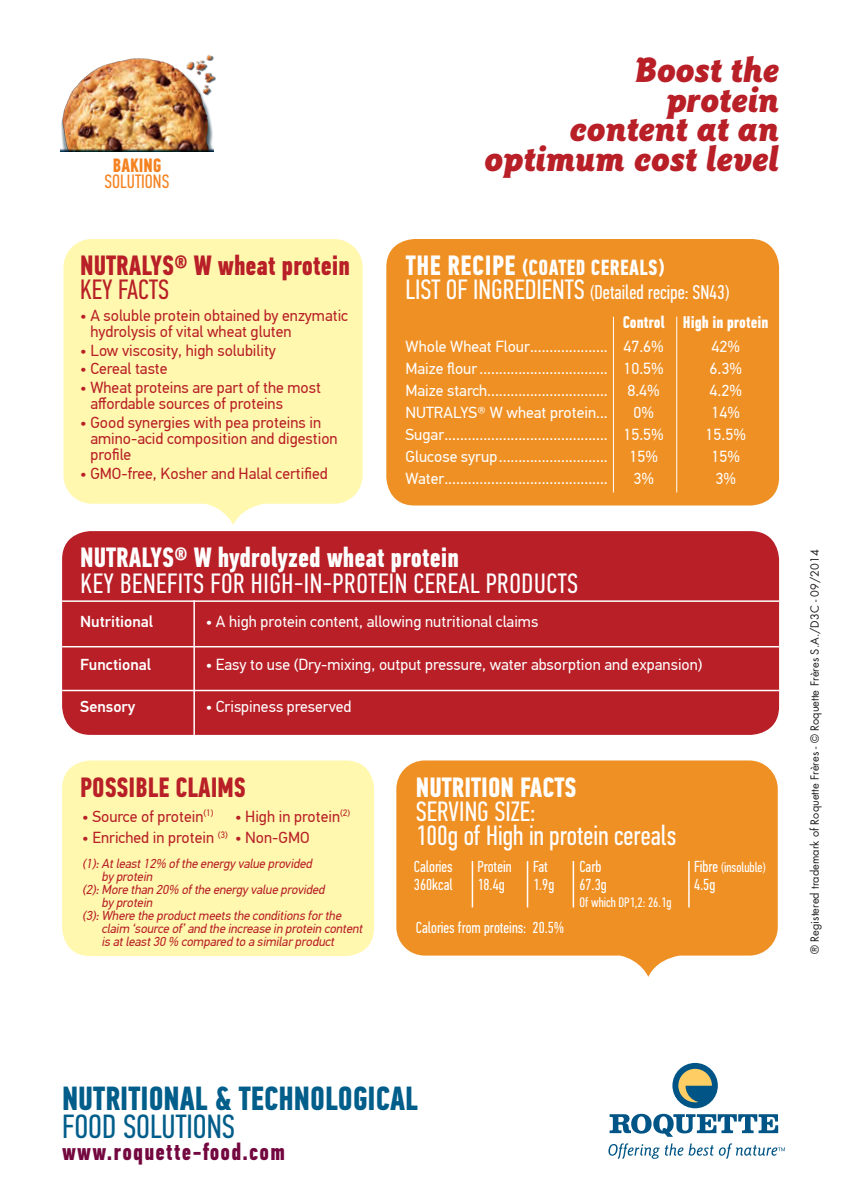
<style>
.page{position:relative;width:841px;height:1195px;background:#fff}
.page>*{position:absolute;margin:0;border:0;box-sizing:border-box;transform-origin:0 0}
.t1{font:italic 900 36.6px/29.6px "Goudy Sans";color:#b81f27;text-align:right}
.t2{font:700 33.6px "PF Din Text Comp Pro";color:#015d8a}
.t3{font:33.6px "PF Din Text Comp Pro";color:#015d8a}
.t4{font:700 28px "PF Din Text Comp Pro";color:#fff}
.t5{font:28px "PF Din Text Comp Pro";letter-spacing:.02em;color:#fff}
.t6{font:28px/24px "PF Din Text Comp Pro";color:#fff}
.t7{font:700 28px "PF Din Text Comp Pro";color:#b81f27}
.t8{font:28px "PF Din Text Comp Pro";color:#b81f27}
.t9{font:700 24px "PF Din Text Comp Pro";letter-spacing:.05em;color:#73073f}
.t10{font:700 22px "PF Din Text Comp Pro";color:#fff}
.t11{font:20px "PF Din Text Comp Pro";color:#fff}
.t12{font:19.4px "PF Din Text Comp Pro";color:#f58220}
.t13{font:700 19.4px "PF Din Text Comp Pro";color:#f58220}
.t14{font:700 17px "PF Din Text Comp Pro";color:#fff}
.t15{font:16px "PF Din Text Pro";color:#fff}
.t16{font:16px/16px "PF Din Text Pro";color:#b81f27}
.t17{font:16px/17.6px "PF Din Text Comp Pro";color:#fff}
.t18{font:500 16px "PF Din Text Pro";color:#fff}
.t19{font:14px "PF Din Text Comp Pro";color:#fff}
.t20{font:13.8px "PF Din Text Comp Pro";color:#fff}
.t21{font:italic 13px "PF Din Text Pro";color:#b81f27}
.t22{font:11px "Futura";color:#231f20}
.s1{font-size:28px}
.s2{font-size:16px}
</style>
<div class="page">
<div style="left:62px;top:531px;width:717px;height:204px;background:#b81f27;border-radius:28px"></div>
<svg style="left:396px;top:760px;width:381px;height:217px;background:#f09b3a"></svg>
<hr style="left:471px;top:861px;width:2px;height:46px;background:#fff">
<hr style="left:527px;top:861px;width:1px;height:46px;background:#fff">
<hr style="left:572px;top:861px;width:2px;height:46px;background:#fff">
<hr style="left:688px;top:861px;width:1px;height:46px;background:#fff">
<div style="left:62px;top:760px;width:312px;height:196px;background:#fff8ae;border-radius:28px"></div>
<div style="left:386px;top:239px;width:393px;height:266px;background:#ef9024;border-radius:28px"></div>
<svg style="left:63px;top:239px;width:299px;height:286px;background:#fff8b4"></svg>
<img style="left:61px;top:58px;width:152px;height:90px">
<svg style="left:60px;top:148px;width:154px;height:3px"></svg>
<img style="left:168px;top:58px;width:45px;height:56px">
<img style="left:182px;top:54px;width:34px;height:46px">
<hr style="left:62px;top:646px;width:717px;height:1px;background:#fff">
<hr style="left:62px;top:690px;width:717px;height:1px;background:#fff">
<hr style="left:193px;top:600px;width:2px;height:135px;background:#fff">
<hr style="left:62px;top:600px;width:717px;height:2px;background:#fff">
<hr style="left:613px;top:317px;width:1px;height:175px;background:#fff">
<hr style="left:676px;top:317px;width:1px;height:175px;background:#fff">
<svg style="left:609px;top:1114px;width:169px;height:23px"></svg>
<div style="left:672px;top:1063px;width:45px;height:45px;background:#005586;border-radius:50%"></div>
<svg style="left:678px;top:1069px;width:34px;height:33px"></svg>
<svg style="left:608px;top:1143px;width:177px;height:16px"></svg>
<p class="t13" style="left:113px;top:154px;width:50px">BAKING</p>
<p class="t12" style="left:105px;top:170px;width:66px">SOLUTIONS</p>
<h3 class="t7" style="left:80px;top:248px;width:271px">NUTRALYS® W wheat protein</h3>
<h3 class="t8" style="left:80px;top:273px;width:90px">KEY FACTS</h3>
<p class="t16" style="left:90px;top:307px;width:259px;text-indent:-10px">• A soluble protein obtained by enzymatic hydrolysis of vital wheat gluten</p>
<p class="t16" style="left:80px;top:342px;width:197px">• Low viscosity, high solubility</p>
<p class="t16" style="left:80px;top:361px;width:89px">• Cereal taste</p>
<p class="t16" style="left:90px;top:380px;width:232px;text-indent:-10px">• Wheat proteins are part of the most affordable sources of proteins</p>
<p class="t16" style="left:90px;top:415px;width:249px;text-indent:-10px">• Good synergies with pea proteins in amino-acid composition and digestion profile</p>
<p class="t16" style="left:80px;top:466px;width:249px">• GMO-free, Kosher and Halal certified</p>
<h1 class="t1" style="left:484px;top:55px;width:296px">Boost the<br>protein<br>content at an optimum cost level</h1>
<h3 class="t4" style="left:406px;top:248px;width:67px">THE Recipe</h3>
<h3 class="t10" style="left:522px;top:254px;width:17px">(coated</h3>
<h3 class="t10" style="left:591px;top:254px;width:11px">cereals</h3>
<h3 class="t10" style="left:658px;top:254px;width:8px">)</h3>
<p class="t11" style="left:405px;top:281px;width:325px"><span class="s1">LIST OF INGREDIENTS</span> (Detailed recipe: SN43)</p>
<p class="t14" style="left:622px;top:312px;width:147px">Control High in protein</p>
<p class="t15" style="left:405px;top:337px;width:260px">Whole Wheat Flour.................... 47.6%</p>
<p class="t15" style="left:711px;top:337px;width:30px">42%</p>
<p class="t15" style="left:405px;top:359px;width:260px">Maize flour................................. 10.5%</p>
<p class="t15" style="left:709px;top:359px;width:34px">6.3%</p>
<p class="t15" style="left:405px;top:381px;width:256px">Maize starch............................... 8.4%</p>
<p class="t15" style="left:709px;top:381px;width:34px">4.2%</p>
<p class="t15" style="left:405px;top:403px;width:204px">NUTRALYS® W wheat protein...</p>
<p class="t15" style="left:633px;top:403px;width:22px">0%</p>
<p class="t15" style="left:711px;top:403px;width:30px">14%</p>
<p class="t15" style="left:405px;top:425px;width:260px">Sugar.......................................... 15.5%</p>
<p class="t15" style="left:705px;top:425px;width:42px">15.5%</p>
<p class="t15" style="left:405px;top:447px;width:204px">Glucose syrup............................</p>
<p class="t15" style="left:629px;top:447px;width:30px">15%</p>
<p class="t15" style="left:711px;top:447px;width:30px">15%</p>
<p class="t15" style="left:405px;top:469px;width:204px">Water..........................................</p>
<p class="t15" style="left:633px;top:469px;width:22px">3%</p>
<p class="t15" style="left:715px;top:469px;width:22px">3%</p>
<h3 class="t4" style="left:80px;top:541px;width:380px">NUTRALYS® W hydrolyzed wheat protein</h3>
<h3 class="t5" style="left:80px;top:568px;width:499px">KEY BENEFITS FOR HIGH-IN-PROTEIN CEREAL PRODUCTS</h3>
<p class="t18" style="left:80px;top:612px;width:74px">Nutritional</p>
<p class="t18" style="left:80px;top:655px;width:72px">Functional</p>
<p class="t18" style="left:80px;top:697px;width:57px">Sensory</p>
<p class="t15" style="left:206px;top:612px;width:334px">• A high protein content, allowing nutritional claims</p>
<p class="t15" style="left:206px;top:655px;width:498px">• Easy to use (Dry-mixing, output pressure, water absorption and expansion)</p>
<p class="t15" style="left:206px;top:697px;width:147px">• Crispiness preserved</p>
<h3 class="t7" style="left:80px;top:770px;width:167px">POSSIBLE CLAIMS</h3>
<p class="t16" style="left:82px;top:808px;width:133px">• Source of protein<sup>(1)</sup></p>
<p class="t16" style="left:235px;top:808px;width:117px">• High in protein<sup>(2)</sup></p>
<p class="t16" style="left:82px;top:830px;width:229px">• Enriched in protein <sup>(3)</sup> • Non-GMO</p>
<p class="t21" style="left:82px;top:855px;width:234px">(1):Atleast12% ofthe energy value provided</p>
<p class="t21" style="left:101px;top:868px;width:55px">by protein</p>
<p class="t21" style="left:82px;top:881px;width:246px">(2):More than 20% ofthe energy value provided</p>
<p class="t21" style="left:101px;top:894px;width:55px">by protein</p>
<p class="t21" style="left:82px;top:907px;width:263px">(3):Where the productmeets the conditions forthe</p>
<p class="t21" style="left:101px;top:920px;width:265px">claim ‘source of’and the increase in protein content</p>
<p class="t21" style="left:101px;top:933px;width:237px">is atleast30 % compared to a similarproduct</p>
<h3 class="t4" style="left:416px;top:770px;width:162px">NUTRITION FACTS</h3>
<h3 class="t6" style="left:416px;top:800px;width:262px">SERVING SIZE:<br>100g of High in protein cereals</h3>
<p class="t17" style="left:414px;top:858px;width:40px">Calories<br>360kcal</p>
<p class="t17" style="left:477px;top:858px;width:36px">Protein<br>18.4g</p>
<p class="t17" style="left:533px;top:858px;width:23px">Fat<br>1.9g</p>
<p class="t17" style="left:579px;top:858px;width:29px">Carb<br>67.3g</p>
<p class="t20" style="left:579px;top:894px;width:94px">Of which DP1,2: 26.1g</p>
<p class="t17" style="left:416px;top:919px;width:149px">Calories from proteins: 20.5%</p>
<p class="t19" style="left:694px;top:859px;width:73px"><span class="s2">Fibre</span> (insoluble)</p>
<p class="t17" style="left:694px;top:875px;width:23px">4.5g</p>
<p class="t22" style="left:807px;top:954px;width:406px;rotate:-90deg">® Registered trademark of Roquette Frères - © Roquette Frères S.A./D3C - 09/2014</p>
<h2 class="t2" style="left:62px;top:1078px;width:357px">NUTRITIONAL &amp; TECHNOLOGICAL</h2>
<h2 class="t3" style="left:62px;top:1107px;width:175px">FOOD SOLUTIONS</h2>
<h3 class="t9" style="left:62px;top:1137px;width:224px">www.roquette-food.com</h3>
</div>
